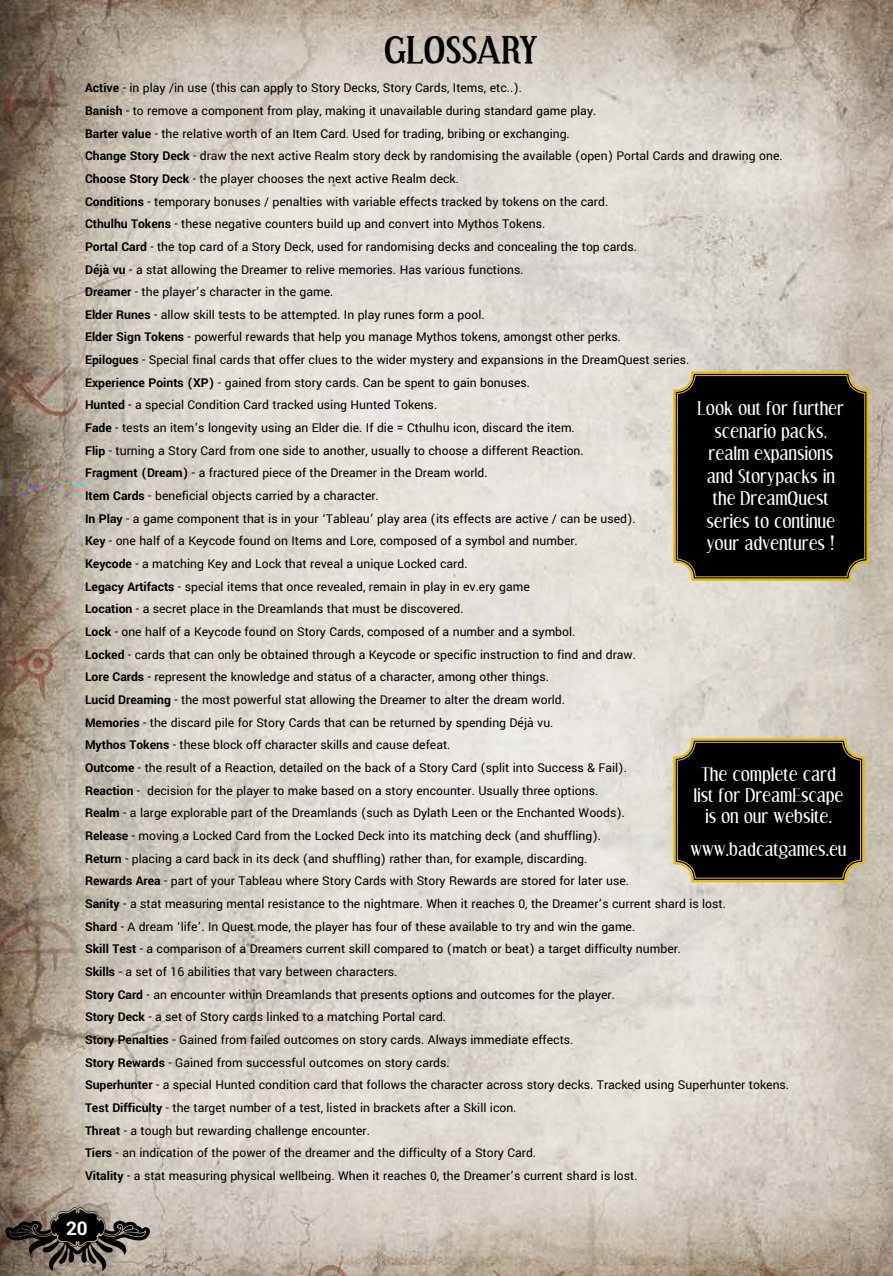
<style>
.page{position:relative;width:893px;height:1276px;background:#fff}
.page>*{position:absolute;margin:0;border:0;box-sizing:border-box;transform-origin:0 0}
.t1{font:700 36px "Effloresce";letter-spacing:-.01em;color:#000}
.t2{font:700 21px "Yantramanav";color:#fff}
.t3{font:18px/22.5px "Effloresce Antique";color:#fff;text-align:center}
.t4{font:13.5px/22.6px "Yantramanav";color:#000}
.s1{font-weight:700}
</style>
<div class="page">
<img style="left:0;top:0;width:893px;height:1276px">
<svg style="left:5px;top:1207px;width:145px;height:64px;background:#645c52"></svg>
<svg style="left:672px;top:737px;width:194px;height:146px;background:#1c190f"></svg>
<div style="left:677px;top:742px;width:184px;height:136px;border:1px solid #e2ba11;border-radius:18px"></div>
<svg style="left:672px;top:370px;width:198px;height:212px;background:#16130b"></svg>
<div style="left:677px;top:375px;width:188px;height:202px;border:1px solid #e2ba11;border-radius:18px"></div>
<h1 class="t1" style="left:384px;top:29px;width:155px">GLOSSARY</h1>
<p class="t4" style="left:85px;top:77px;width:706px"><span class="s1">Active</span> - in play /in use (this can apply to Story Decks, Story Cards, Items, etc..).<br><span class="s1">Banish</span> - to remove a component from play, making it unavailable during standard game play.<br><span class="s1">Barter value</span> - the relative worth of an Item Card. Used for trading, bribing or exchanging.<br><span class="s1">Change Story Deck</span> - draw the next active Realm story deck by randomising the available (open) Portal Cards and drawing one.<br><span class="s1">Choose Story Deck</span> - the player chooses the next active Realm deck.<br><span class="s1">Conditions</span> - temporary bonuses / penalties with variable effects tracked by tokens on the card.<br><span class="s1">Cthulhu Tokens</span> - these negative counters build up and convert into Mythos Tokens.<br><span class="s1">Portal Card</span> - the top card of a Story Deck, used for randomising decks and concealing the top cards.<br><span class="s1">Déjà vu</span> - a stat allowing the Dreamer to relive memories. Has various functions.<br><span class="s1">Dreamer</span> - the player’s character in the game.<br><span class="s1">Elder Runes</span> - allow skill tests to be attempted. In play runes form a pool.<br><span class="s1">Elder Sign Tokens</span> - powerful rewards that help you manage Mythos tokens, amongst other perks.<br><span class="s1">Epilogues</span> - Special final cards that offer clues to the wider mystery and expansions in the DreamQuest series.<br><span class="s1">Experience Points (XP)</span> - gained from story cards. Can be spent to gain bonuses.<br><span class="s1">Hunted</span> - a special Condition Card tracked using Hunted Tokens.<br><span class="s1">Fade</span> - tests an item’s longevity using an Elder die. If die = Cthulhu icon, discard the item.<br><span class="s1">Flip</span> - turning a Story Card from one side to another, usually to choose a different Reaction.<br><span class="s1">Fragment (Dream)</span> - a fractured piece of the Dreamer in the Dream world.<br><span class="s1">Item Cards</span> - beneficial objects carried by a character.<br><span class="s1">In Play</span> - a game component that is in your ‘Tableau’ play area (its effects are active / can be used).<br><span class="s1">Key</span> - one half of a Keycode found on Items and Lore, composed of a symbol and number.<br><span class="s1">Keycode</span> - a matching Key and Lock that reveal a unique Locked card.<br><span class="s1">Legacy Artifacts</span> - special items that once revealed, remain in play in ev.ery game<br><span class="s1">Location</span> - a secret place in the Dreamlands that must be discovered.<br><span class="s1">Lock</span> - one half of a Keycode found on Story Cards, composed of a number and a symbol.<br><span class="s1">Locked</span> - cards that can only be obtained through a Keycode or specific instruction to find and draw.<br><span class="s1">Lore Cards</span> - represent the knowledge and status of a character, among other things.<br><span class="s1">Lucid Dreaming</span> - the most powerful stat allowing the Dreamer to alter the dream world.<br><span class="s1">Memories</span> - the discard pile for Story Cards that can be returned by spending Déjà vu.<br><span class="s1">Mythos Tokens</span> - these block off character skills and cause defeat.<br><span class="s1">Outcome</span> - the result of a Reaction, detailed on the back of a Story Card (split into Success &amp; Fail).<br><span class="s1">Reaction</span> - decision for the player to make based on a story encounter. Usually three options.<br><span class="s1">Realm</span> - a large explorable part of the Dreamlands (such as Dylath Leen or the Enchanted Woods).<br><span class="s1">Release</span> - moving a Locked Card from the Locked Deck into its matching deck (and shuffling).<br><span class="s1">Return</span> - placing a card back in its deck (and shuffling) rather than, for example, discarding.<br><span class="s1">Rewards Area</span> - part of your Tableau where Story Cards with Story Rewards are stored for later use.<br><span class="s1">Sanity</span> - a stat measuring mental resistance to the nightmare. When it reaches 0, the Dreamer’s current shard is lost.<br><span class="s1">Shard</span> - A dream ‘life’. In Quest mode, the player has four of these available to try and win the game.<br><span class="s1">Skill Test</span> - a comparison of a Dreamers current skill compared to (match or beat) a target difficulty number.<br><span class="s1">Skills</span> - a set of 16 abilities that vary between characters.<br><span class="s1">Story Card</span> - an encounter within Dreamlands that presents options and outcomes for the player.<br><span class="s1">Story Deck</span> - a set of Story cards linked to a matching Portal card.<br><span class="s1">Story Penalties</span> - Gained from failed outcomes on story cards. Always immediate effects.<br><span class="s1">Story Rewards</span> - Gained from successful outcomes on story cards.<br><span class="s1">Superhunter</span> - a special Hunted condition card that follows the character across story decks. Tracked using Superhunter tokens.<br><span class="s1">Test Difficulty</span> - the target number of a test, listed in brackets after a Skill icon.<br><span class="s1">Threat</span> - a tough but rewarding challenge encounter.<br><span class="s1">Tiers</span> - an indication of the power of the dreamer and the difficulty of a Story Card.<br><span class="s1">Vitality</span> - a stat measuring physical wellbeing. When it reaches 0, the Dreamer’s current shard is lost.</p>
<h3 class="t3" style="left:697px;top:398px;width:148px">Look out for further scenario packs, realm expansions and Storypacks in the DreamQuest series to continue your adventures !</h3>
<h3 class="t3" style="left:693px;top:764px;width:152px;line-height:21px">The complete card list for DreamEscape is on our website.</h3>
<h3 class="t3" style="left:690px;top:839px;width:158px">www.badcatgames.eu</h3>
<h2 class="t2" style="left:66px;top:1215px;width:23px">20</h2>
</div>
